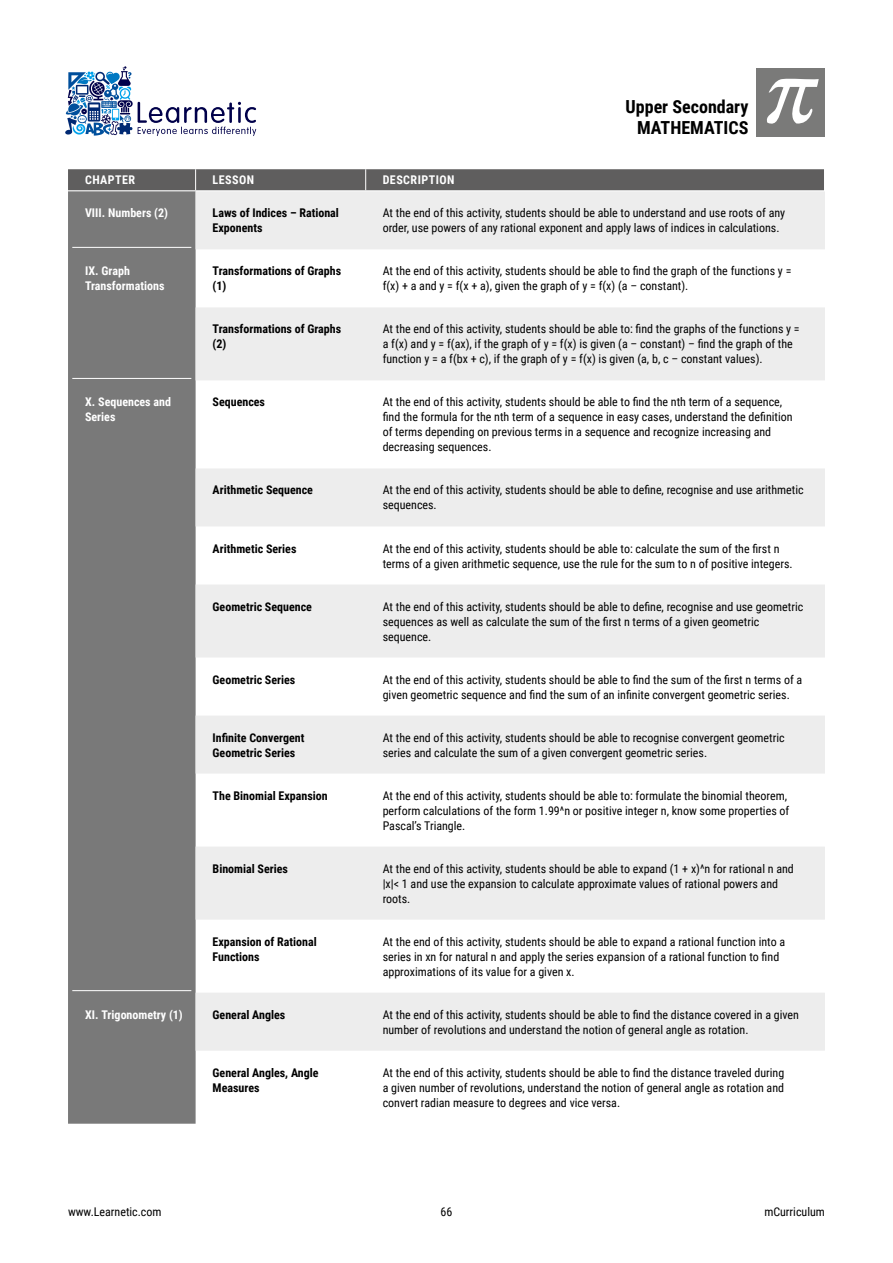
<style>
.page{position:relative;width:893px;height:1263px;background:#fff}
.page>*{position:absolute;margin:0;border:0;box-sizing:border-box;transform-origin:0 0}
.t1{font:700 18px/21.6px "Roboto Condensed";color:#000;text-align:right}
.t2{font:12px/15px "Roboto Condensed";color:#000}
.t3{font:700 12px/15px "Roboto Condensed";color:#000}
.t4{font:700 12px/15px "Roboto Condensed";color:#fff}
.t5{font:700 12px "Roboto Condensed";letter-spacing:.04em;color:#fff}
</style>
<div class="page">
<svg style="left:65px;top:66px;width:191px;height:70px"></svg>
<svg style="left:757px;top:68px;width:68px;height:68px"></svg>
<div style="left:68px;top:191px;width:128px;height:933px;background:#797979"></div>
<svg style="left:196px;top:191px;width:629px;height:860px;fill:#ededed"></svg>
<hr style="left:72px;top:247px;width:119px;height:1px;background:#fff">
<hr style="left:72px;top:378px;width:119px;height:1px;background:#fff">
<hr style="left:72px;top:990px;width:119px;height:1px;background:#fff">
<div style="left:68px;top:169px;width:756px;height:21px;background:#5f5e5e"></div>
<p class="t5" style="left:85px;top:172px;width:52px">CHAPTER</p>
<p class="t4" style="left:213px;top:172px;width:43px">LESSON</p>
<p class="t5" style="left:383px;top:172px;width:73px">DESCRIPTION</p>
<h1 class="t1" style="left:626px;top:95px;width:124px">Upper Secondary<br>MATHEMATICS</h1>
<p class="t4" style="left:85px;top:205px;width:85px">VIII. Numbers (2)</p>
<p class="t3" style="left:213px;top:205px;width:128px">Laws of Indices – Rational<br>Exponents</p>
<p class="t2" style="left:383px;top:205px;width:404px">At the end of this activity, students should be able to understand and use roots of any order, use powers of any rational exponent and apply laws of indices in calculations.</p>
<p class="t4" style="left:85px;top:263px;width:81px">IX. Graph<br>Transformations</p>
<p class="t3" style="left:213px;top:263px;width:130px">Transformations of Graphs (1)</p>
<p class="t2" style="left:383px;top:263px;width:410px">At the end of this activity, students should be able to find the graph of the functions y = f(x) + a and y = f(x + a), given the graph of y = f(x) (a – constant).</p>
<p class="t3" style="left:213px;top:321px;width:130px">Transformations of Graphs (2)</p>
<p class="t2" style="left:383px;top:321px;width:418px">At the end of this activity, students should be able to: find the graphs of the functions y = a f(x) and y = f(ax), if the graph of y = f(x) is given (a – constant) – find the graph of the function y = a f(bx + c), if the graph of y = f(x) is given (a, b, c – constant values).</p>
<p class="t4" style="left:85px;top:394px;width:87px">X. Sequences and<br>Series</p>
<p class="t3" style="left:213px;top:394px;width:54px">Sequences</p>
<p class="t2" style="left:383px;top:394px;width:412px">At the end of this activity, students should be able to find the nth term of a sequence, find the formula for the nth term of a sequence in easy cases, understand the definition of terms depending on previous terms in a sequence and recognize increasing and decreasing sequences.</p>
<p class="t3" style="left:213px;top:482px;width:102px">Arithmetic Sequence</p>
<p class="t2" style="left:383px;top:482px;width:422px">At the end of this activity, students should be able to define, recognise and use arithmetic sequences.</p>
<p class="t3" style="left:213px;top:540px;width:85px">Arithmetic Series</p>
<p class="t2" style="left:383px;top:540px;width:411px">At the end of this activity, students should be able to: calculate the sum of the first n terms of a given arithmetic sequence, use the rule for the sum to n of positive integers.</p>
<p class="t3" style="left:213px;top:598px;width:101px">Geometric Sequence</p>
<p class="t2" style="left:383px;top:598px;width:422px">At the end of this activity, students should be able to define, recognise and use geometric sequences as well as calculate the sum of the first n terms of a given geometric sequence.</p>
<p class="t3" style="left:213px;top:671px;width:84px">Geometric Series</p>
<p class="t2" style="left:383px;top:671px;width:421px">At the end of this activity, students should be able to find the sum of the first n terms of a given geometric sequence and find the sum of an infinite convergent geometric series.</p>
<p class="t3" style="left:213px;top:729px;width:93px">Infinite Convergent<br>Geometric Series</p>
<p class="t2" style="left:383px;top:729px;width:403px">At the end of this activity, students should be able to recognise convergent geometric series and calculate the sum of a given convergent geometric series.</p>
<p class="t3" style="left:213px;top:787px;width:117px">The Binomial Expansion</p>
<p class="t2" style="left:383px;top:787px;width:408px">At the end of this activity, students should be able to: formulate the binomial theorem, perform calculations of the form 1.99^n or positive integer n, know some properties of<br>Pascal’s Triangle.</p>
<p class="t3" style="left:213px;top:860px;width:77px">Binomial Series</p>
<p class="t2" style="left:383px;top:860px;width:413px">At the end of this activity, students should be able to expand (1 + x)^n for rational n and |x|&lt; 1 and use the expansion to calculate approximate values of rational powers and roots.</p>
<p class="t3" style="left:213px;top:933px;width:106px">Expansion of Rational<br>Functions</p>
<p class="t2" style="left:383px;top:933px;width:404px">At the end of this activity, students should be able to expand a rational function into a series in xn for natural n and apply the series expansion of a rational function to find approximations of its value for a given x.</p>
<p class="t4" style="left:85px;top:1006px;width:99px">XI. Trigonometry (1)</p>
<p class="t3" style="left:213px;top:1006px;width:74px">General Angles</p>
<p class="t2" style="left:383px;top:1006px;width:418px">At the end of this activity, students should be able to find the distance covered in a given number of revolutions and understand the notion of general angle as rotation.</p>
<p class="t3" style="left:213px;top:1064px;width:108px">General Angles, Angle<br>Measures</p>
<p class="t2" style="left:383px;top:1064px;width:403px;text-align:justify">At the end of this activity, students should be able to find the distance traveled during a given number of revolutions, understand the notion of general angle as rotation and convert radian measure to degrees and vice versa.</p>
<p class="t2" style="left:68px;top:1203px;width:95px">www.Learnetic.com</p>
<p class="t2" style="left:441px;top:1203px;width:13px">66</p>
<p class="t2" style="left:764px;top:1203px;width:62px">mCurriculum</p>
</div>
